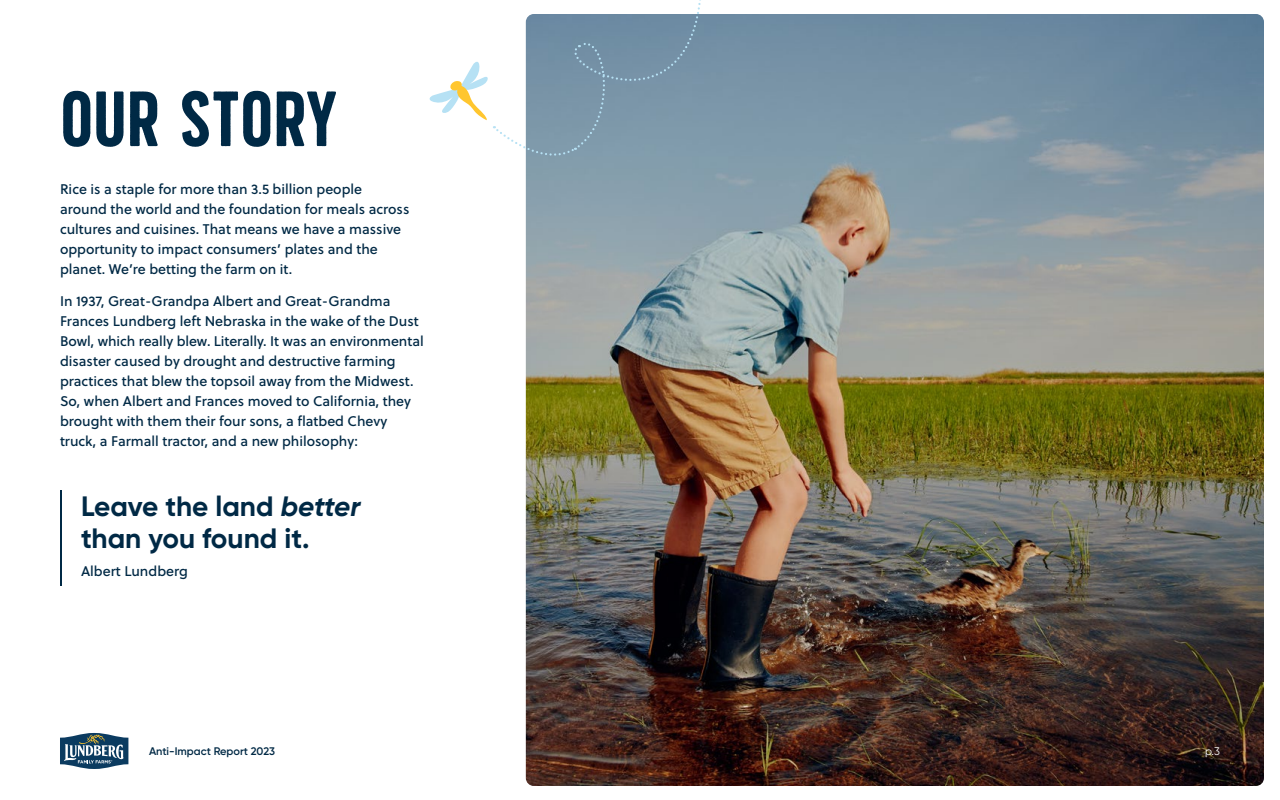
<style>
.page{position:relative;width:1280px;height:800px;background:#fff}
.page>*{position:absolute;margin:0;border:0;box-sizing:border-box;transform-origin:0 0}
.t1{font:78px "SS Nickson Six";letter-spacing:-.005em;color:#002945}
.t2{font:700 28px/32px "Gilroy";color:#002945}
.t3{font:14px/20px "Soleil Bk";color:#002945}
.t4{font:600 11px "Gilroy";color:#002945}
.t5{font:11px "Gilroy";color:#fff}
.s1{font-style:italic}
</style>
<div class="page">
<img style="left:526px;top:14px;width:738px;height:772px">
<svg style="left:494px;top:0;width:210px;height:165px"></svg>
<hr style="left:60px;top:490px;width:2px;height:96px;background:#002945">
<svg style="left:429px;top:62px;width:59px;height:58px"></svg>
<svg style="left:60px;top:733px;width:68px;height:36px"></svg>
<h1 class="t1" style="left:60px;top:72px;width:278px">OUR STORY</h1>
<p class="t3" style="left:60px;top:179px;width:351px">Rice is a staple for more than 3.5 billion people around the world and the foundation for meals across cultures and cuisines. That means we have a massive opportunity to impact consumers’ plates and the planet. We’re betting the farm on it.</p>
<p class="t3" style="left:60px;top:291px;width:365px">In 1937, Great-Grandpa Albert and Great-Grandma Frances Lundberg left Nebraska in the wake of the Dust Bowl, which really blew. Literally. It was an environmental disaster caused by drought and destructive farming practices that blew the topsoil away from the Midwest.<br>So, when Albert and Frances moved to California, they brought with them their four sons, a flatbed Chevy truck, a Farmall tractor, and a new philosophy:</p>
<h2 class="t2" style="left:81px;top:490px;width:281px">Leave the land <span class="s1">better </span>than you found it.</h2>
<p class="t3" style="left:81px;top:561px;width:108px">Albert Lundberg</p>
<p class="t4" style="left:149px;top:744px;width:128px">Anti-Impact Report 2023</p>
<p class="t5" style="left:1205px;top:744px;width:16px">p.3</p>
</div>
